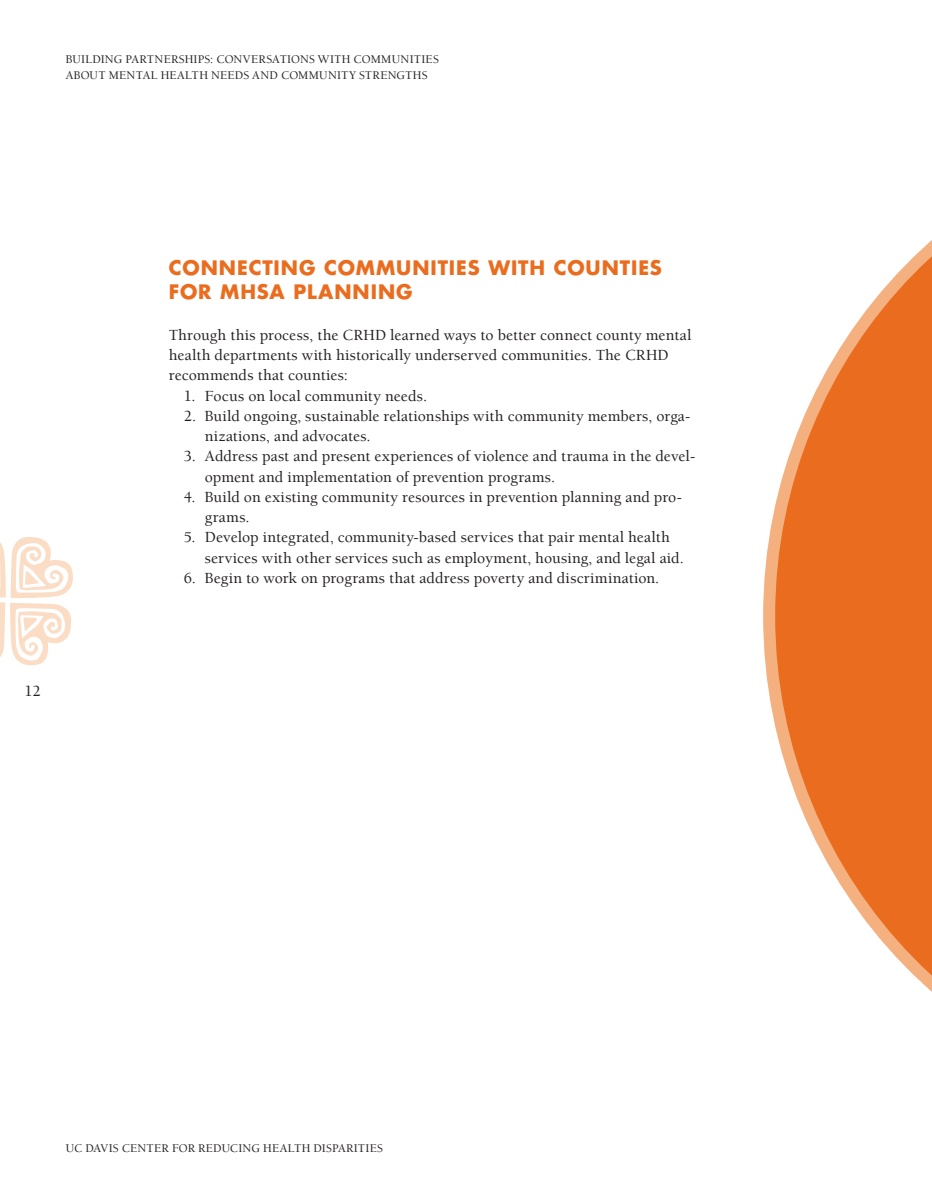
<style>
.page{position:relative;width:932px;height:1202px;background:#fff}
.page>*{position:absolute;margin:0;border:0;box-sizing:border-box;transform-origin:0 0}
.head{font:700 19.5px/24px "Futura UC Davis";letter-spacing:.045em;color:#ea6d1f}
.body{font:500 15.75px/20.2px "Berkeley UC Davis";letter-spacing:.005em;color:#231f20}
.t1{font:500 12px/16.5px "Berkeley UC Davis";letter-spacing:.02em;color:#231f20}
</style>
<div class="page">
<svg style="left:0;top:537px;width:73px;height:129px"></svg>
<svg style="left:763px;top:240px;width:169px;height:752px"></svg>
<p class="t1" style="left:66px;top:50px;width:374px">BUILDING PARTNERSHIPS: CONVERSATIONS WITH COMMUNITIES<br>ABOUT MENTAL HEALTH NEEDS AND COMMUNITY STRENGTHS</p>
<p class="body" style="left:24px;top:681px;width:18px">12</p>
<p class="head" style="left:169px;top:256px;width:494px">CONNECTING COMMUNITIES WITH COUNTIES<br>FOR MHSA PLANNING</p>
<p class="body" style="left:169px;top:324px;width:524px">Through this process, the CRHD learned ways to better connect county mental health departments with historically underserved communities. The CRHD recommends that counties:</p>
<p class="body" style="left:184px;top:385px;width:245px">1. Focus on local community needs.</p>
<p class="body" style="left:205px;top:405px;width:487px;text-indent:-21px">2. Build ongoing, sustainable relationships with community members, orga&shy;nizations, and advocates.</p>
<p class="body" style="left:205px;top:446px;width:492px;text-indent:-21px">3. Address past and present experiences of violence and trauma in the devel&shy;opment and implementation of prevention programs.</p>
<p class="body" style="left:205px;top:486px;width:478px;text-indent:-21px">4. Build on existing community resources in prevention planning and pro&shy;grams.</p>
<p class="body" style="left:205px;top:527px;width:480px;text-indent:-21px">5. Develop integrated, community-based services that pair mental health services with other services such as employment, housing, and legal aid.</p>
<p class="body" style="left:184px;top:567px;width:477px">6. Begin to work on programs that address poverty and discrimination.</p>
<p class="t1" style="left:66px;top:1140px;width:319px">UC DAVIS CENTER FOR REDUCING HEALTH DISPARITIES</p>
</div>
